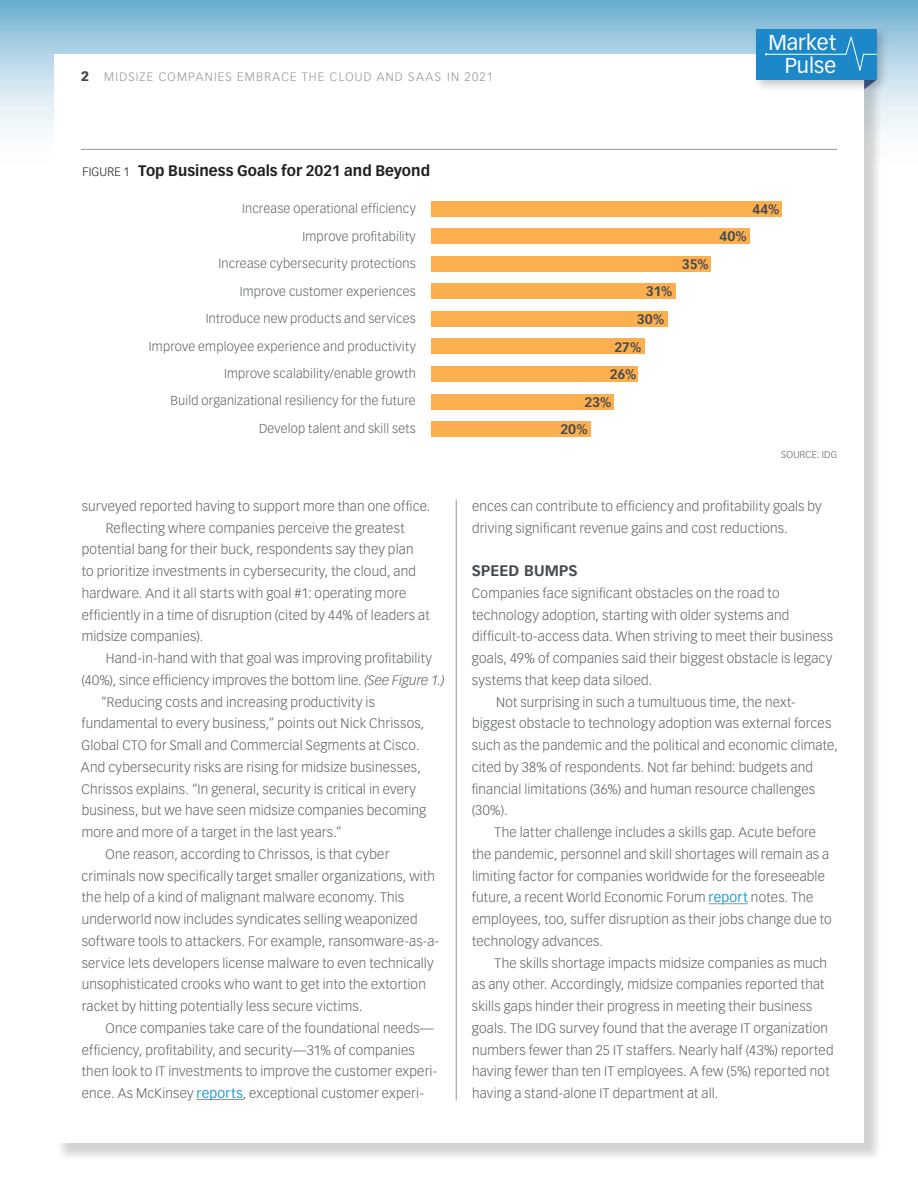
<style>
.page{position:relative;width:918px;height:1188px;background:#fff}
.page>*{position:absolute;margin:0;border:0;box-sizing:border-box;transform-origin:0 0}
.t1{font:21.15px "Vectora LH";color:#fff}
.Chart_head{font:700 15px "Vectora LH";letter-spacing:.005em;color:#231f20}
.sub{font:700 15px "Vectora LH";letter-spacing:.01em;color:#43494e}
.text{font:300 13.5px/21.8px "Vectora LH";letter-spacing:.015em;color:#5c6266}
.text_no_i{font:300 13.5px/21.8px "Vectora LH";letter-spacing:.015em;color:#5c6266}
.s{font:700 13.5px "Vectora LH";letter-spacing:-.01em;color:#43494e}
.t2{font:900 13.5px "Vectora LH";color:#43494e}
.Chart_text{font:300 12.75px "Vectora LH";letter-spacing:.015em;color:#5c6266}
.t3{font:300 12px "Vectora LH";letter-spacing:.1em;color:#939598}
.Source{font:300 9.75px "Vectora LH";letter-spacing:.02em;color:#5c6266}
.s1{font-weight:300;font-size:12px}
.s2{font-style:italic}
.s3{font-weight:400;color:#229ed3}
</style>
<div class="page">
<svg style="left:0;top:0;width:918px;height:132px;background:#95c5dd"></svg>
<div style="left:56px;top:56px;width:827px;height:1106px;background:#231f20;opacity:.2"></div>
<div style="left:54px;top:54px;width:810px;height:1089px;background:#fff"></div>
<hr style="left:197px;top:1099px;width:46px;height:1px;background:#939598">
<div style="left:753px;top:26px;width:136px;height:67px;background:#231f20;opacity:.25"></div>
<div style="left:756px;top:29px;width:121px;height:51px;background:#1c87c9"></div>
<hr style="left:766px;top:54px;width:80px;height:1px;background:#fff">
<svg style="left:845px;top:36px;width:32px;height:35px"></svg>
<hr style="left:709px;top:903px;width:39px;height:1px;background:#939598">
<hr style="left:81px;top:149px;width:756px;height:1px;background:#939598">
<div style="left:431px;top:201px;width:351px;height:15px;background:#fcaf4e"></div>
<div style="left:431px;top:229px;width:319px;height:15px;background:#fcaf4e"></div>
<div style="left:431px;top:256px;width:280px;height:15px;background:#fcaf4e"></div>
<div style="left:431px;top:284px;width:245px;height:15px;background:#fcaf4e"></div>
<div style="left:431px;top:311px;width:237px;height:16px;background:#fcaf4e"></div>
<div style="left:431px;top:339px;width:214px;height:15px;background:#fcaf4e"></div>
<div style="left:431px;top:366px;width:207px;height:16px;background:#fcaf4e"></div>
<div style="left:431px;top:394px;width:183px;height:15px;background:#fcaf4e"></div>
<div style="left:431px;top:422px;width:160px;height:15px;background:#fcaf4e"></div>
<hr style="left:456px;top:500px;width:1px;height:601px;background:#939598">
<p class="t2" style="left:81px;top:68px;width:9px">2</p>
<p class="t3" style="left:104px;top:70px;width:390px">MIDSIZE COMPANIES EMBRACE THE CLOUD AND SAAS IN 2021</p>
<p class="Chart_head" style="left:82px;top:161px;width:349px"><span class="s1">FIGURE 1</span> Top Business Goals for 2021 and Beyond</p>
<p class="Chart_text" style="left:242px;top:201px;width:175px">Increase operational efficiency</p>
<p class="Chart_text" style="left:302px;top:229px;width:115px">Improve profitability</p>
<p class="Chart_text" style="left:219px;top:256px;width:199px">Increase cybersecurity protections</p>
<p class="Chart_text" style="left:240px;top:284px;width:178px">Improve customer experiences</p>
<p class="Chart_text" style="left:206px;top:311px;width:212px">Introduce new products and services</p>
<p class="Chart_text" style="left:149px;top:339px;width:268px">Improve employee experience and productivity</p>
<p class="Chart_text" style="left:224px;top:366px;width:193px">Improve scalability/enable growth</p>
<p class="Chart_text" style="left:171px;top:394px;width:247px">Build organizational resiliency for the future</p>
<p class="Chart_text" style="left:259px;top:421px;width:158px">Develop talent and skill sets</p>
<p class="t1" style="left:768px;top:30px;width:69px">Market</p>
<p class="t1" style="left:785px;top:53px;width:53px">Pulse</p>
<p class="s" style="left:646px;top:283px;width:28px">31%</p>
<p class="s" style="left:637px;top:311px;width:29px">30%</p>
<p class="s" style="left:614px;top:339px;width:28px">27%</p>
<p class="s" style="left:610px;top:366px;width:28px">26%</p>
<p class="s" style="left:584px;top:394px;width:29px">23%</p>
<p class="s" style="left:560px;top:421px;width:29px">20%</p>
<p class="s" style="left:682px;top:256px;width:28px">35%</p>
<p class="s" style="left:752px;top:201px;width:29px">44%</p>
<p class="s" style="left:719px;top:228px;width:29px">40%</p>
<p class="Source" style="left:781px;top:449px;width:57px">SOURCE: IDG</p>
<p class="text" style="left:82px;top:495px;width:350px">surveyed reported having to support more than one office.</p>
<p class="text" style="left:82px;top:517px;width:349px;text-indent:24px">Reflecting where companies perceive the greatest potential bang for their buck, respondents say they plan<br>to prioritize investments in cybersecurity, the cloud, and hardware. And it all starts with goal #1: operating more efficiently in a time of disruption (cited by 44% of leaders at midsize companies).</p>
<p class="text" style="left:81px;top:648px;width:365px;text-indent:24px">Hand-in-hand with that goal was improving profitability (40%), since efficiency improves the bottom line. <span class="s2">(See Figure 1.)</span></p>
<p class="text" style="left:81px;top:691px;width:347px;text-indent:20px">“Reducing costs and increasing productivity is fundamental to every business,” points out Nick Chrissos, Global CTO for Small and Commercial Segments at Cisco.<br>And cybersecurity risks are rising for midsize businesses, Chrissos explains. “In general, security is critical in every business, but we have seen midsize companies becoming more and more of a target in the last years.”</p>
<p class="text" style="left:82px;top:843px;width:359px;text-indent:24px">One reason, according to Chrissos, is that cyber criminals now specifically target smaller organizations, with the help of a kind of malignant malware economy. This underworld now includes syndicates selling weaponized software tools to attackers. For example, ransomware-as-a&shy;service lets developers license malware to even technically unsophisticated crooks who want to get into the extortion racket by hitting potentially less secure victims.</p>
<p class="text" style="left:82px;top:1017px;width:357px;text-indent:24px">Once companies take care of the foundational needs— efficiency, profitability, and security—31% of companies then look to IT investments to improve the customer experi&shy;ence. As McKinsey <span class="s3">reports</span>, exceptional customer experi-</p>
<p class="text" style="left:472px;top:495px;width:351px">ences can contribute to efficiency and profitability goals by driving significant revenue gains and cost reductions.</p>
<p class="sub" style="left:472px;top:562px;width:107px">SPEED BUMPS</p>
<p class="text_no_i" style="left:472px;top:582px;width:363px">Companies face significant obstacles on the road to technology adoption, starting with older systems and difficult-to-access data. When striving to meet their business goals, 49% of companies said their biggest obstacle is legacy systems that keep data siloed.</p>
<p class="text" style="left:472px;top:691px;width:368px;text-indent:24px">Not surprising in such a tumultuous time, the next&shy;biggest obstacle to technology adoption was external forces such as the pandemic and the political and economic climate, cited by 38% of respondents. Not far behind: budgets and financial limitations (36%) and human resource challenges (30%).</p>
<p class="text" style="left:472px;top:822px;width:361px;text-indent:23px">The latter challenge includes a skills gap. Acute before the pandemic, personnel and skill shortages will remain as a limiting factor for companies worldwide for the foreseeable future, a recent World Economic Forum <span class="s3">report</span> notes. The employees, too, suffer disruption as their jobs change due to technology advances.</p>
<p class="text" style="left:472px;top:952px;width:363px;text-indent:23px">The skills shortage impacts midsize companies as much as any other. Accordingly, midsize companies reported that skills gaps hinder their progress in meeting their business goals. The IDG survey found that the average IT organization numbers fewer than 25 IT staffers. Nearly half (43%) reported having fewer than ten IT employees. A few (5%) reported not having a stand-alone IT department at all.</p>
</div>
